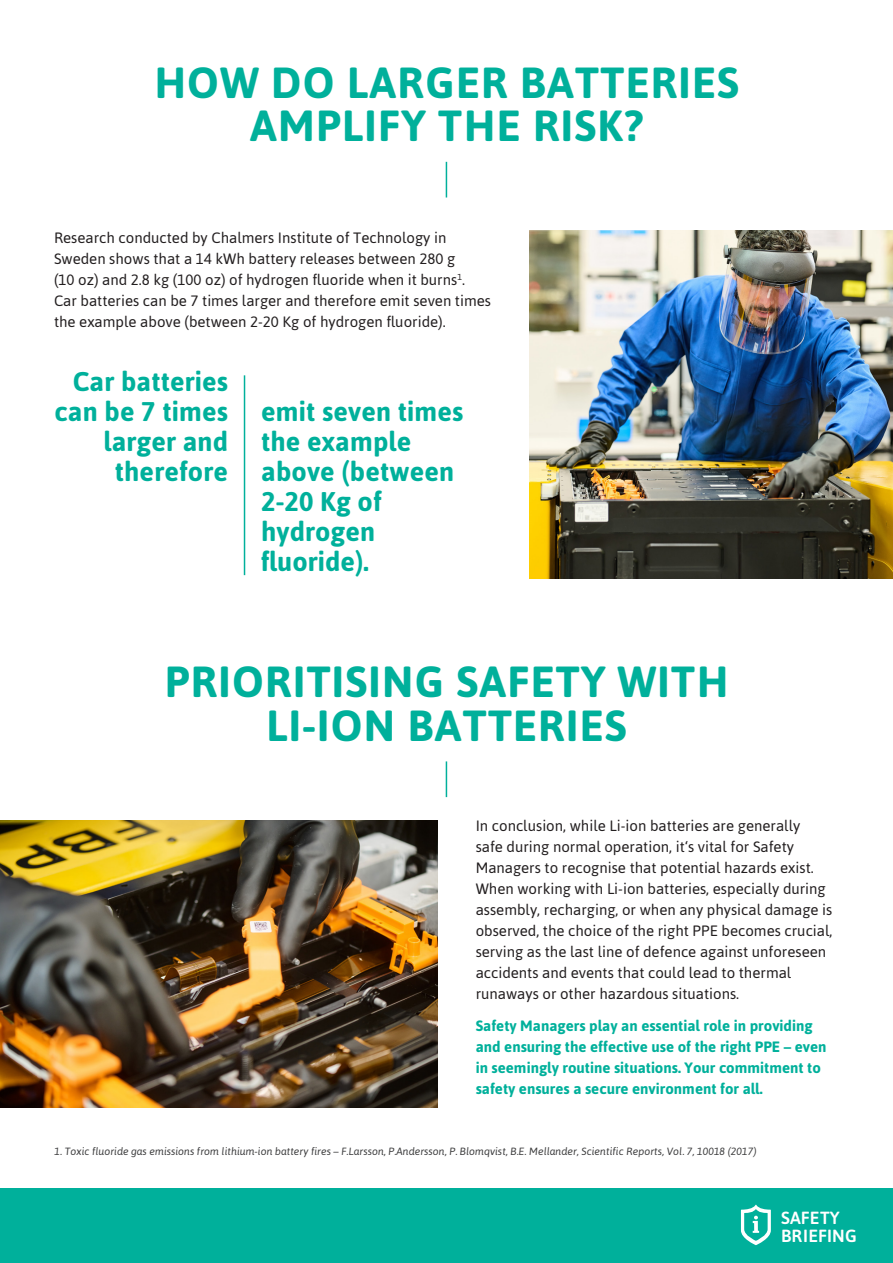
<style>
.page{position:relative;width:893px;height:1263px;background:#fff}
.page>*{position:absolute;margin:0;border:0;box-sizing:border-box;transform-origin:0 0}
.H1_Title_29_29{font:700 43.5px/43.5px "Asap";letter-spacing:.03em;color:#00b09b;text-align:center}
.Typographic_elements_20_22{font:700 27px/30px "Asap";letter-spacing:.005em;color:#00b09b;text-align:right}
.t1{font:500 17.55px/17.5px "Asap";letter-spacing:.01em;color:#fff}
.Content_Text_9_12{font:15px/21px "Asap";color:#231f20}
.Content_Text_9_12-2{font:700 15px/21px "Asap";color:#00b09b}
.Absatzformat_1{font:italic 10.5px "Asap";color:#3e3e3f}
</style>
<div class="page">
<hr style="left:446px;top:162px;width:1px;height:35px;background:#00b09b">
<hr style="left:446px;top:761px;width:1px;height:36px;background:#00b09b">
<img style="left:529px;top:230px;width:364px;height:348px">
<img style="left:0;top:820px;width:437px;height:288px">
<hr style="left:244px;top:375px;width:1px;height:200px;background:#00b09b">
<div style="left:0;top:1188px;width:893px;height:75px;background:#00b09b"></div>
<svg style="left:741px;top:1205px;width:30px;height:40px"></svg>
<p class="H1_Title_29_29" style="left:154px;top:59px;width:586px">HOW DO LARGER BATTERIES<br>AMPLIFY THE RISK?</p>
<p class="Content_Text_9_12" style="left:54px;top:227px;width:439px">Research conducted by Chalmers Institute of Technology in Sweden shows that a 14 kWh battery releases between 280 g<br>(10 oz) and 2.8 kg (100 oz) of hydrogen fluoride when it burns<sup>1</sup>.<br>Car batteries can be 7 times larger and therefore emit seven times the example above (between 2-20 Kg of hydrogen fluoride).</p>
<p class="Typographic_elements_20_22" style="left:55px;top:366px;width:175px">Car batteries can be 7 times larger and therefore</p>
<p class="Typographic_elements_20_22" style="left:261px;top:396px;width:204px;text-align:left">emit seven times the example above (between<br>2-20 Kg of hydrogen fluoride).</p>
<p class="H1_Title_29_29" style="left:165px;top:658px;width:565px">PRIORITISING SAFETY WITH<br>LI-ION BATTERIES</p>
<p class="Content_Text_9_12" style="left:476px;top:815px;width:358px">In conclusion, while Li-ion batteries are generally<br>safe during normal operation, it‘s vital for Safety Managers to recognise that potential hazards exist.<br>When working with Li-ion batteries, especially during assembly, recharging, or when any physical damage is observed, the choice of the right PPE becomes crucial, serving as the last line of defence against unforeseen accidents and events that could lead to thermal runaways or other hazardous situations.</p>
<p class="Content_Text_9_12-2" style="left:476px;top:1014px;width:352px">Safety Managers play an essential role in providing and ensuring the effective use of the right PPE – even in seemingly routine situations. Your commitment to safety ensures a secure environment for all.</p>
<p class="Absatzformat_1" style="left:55px;top:1145px;width:703px">1. Toxic fluoride gas emissions from lithium-ion battery fires – F.Larsson, P.Andersson, P. Blomqvist, B.E. Mellander, Scientific Reports, Vol. 7, 10018 (2017)</p>
<p class="t1" style="left:781px;top:1208px;width:77px">SAFETY<br>BRIEFING</p>
</div>
